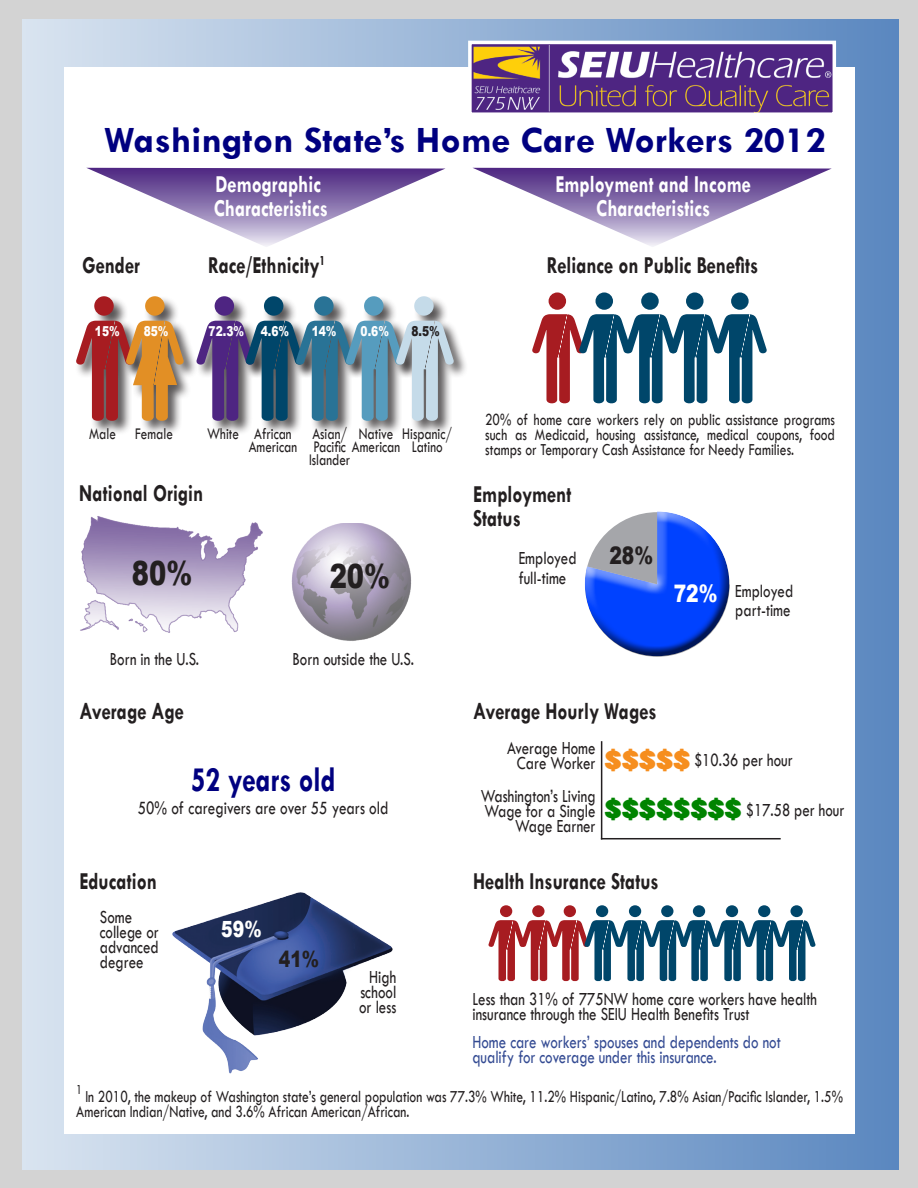
<style>
.page{position:relative;width:918px;height:1188px;background:#d3d3d3}
.page>*{position:absolute;margin:0;border:0;box-sizing:border-box;transform-origin:0 0}
.t1{font:700 37.5px "Tw Cen";color:#000080}
.t2{font:700 36px "Tw Cen";color:#000080;scale:.78 1}
.t3{font:900 33.3px "Arial";color:#231f20;scale:.78 1}
.t4{font:29.7px "Poplar Std";color:#008400;scale:1.35 1}
.t5{font:29.7px "Poplar Std";color:#f68e1e;scale:1.35 1}
.t6{font:700 24.6px/24px "Tw Cen";color:#231f20;scale:.78 1}
.t7{font:700 24.6px "Tw Cen";color:#fff;scale:.78 1}
.t8{font:900 24.15px "Arial";color:#231f20;scale:.78 1}
.t9{font:900 24.15px "Arial";color:#fff;scale:.78 1}
.t10{font:900 22.35px "Arial";color:#fff;scale:.78 1}
.t11{font:900 22.35px "Arial";color:#231f20;scale:.78 1}
.t12{font:19.5px "Tw Cen";color:#231f20;scale:.78 1}
.t13{font:19.2px/15px "Tw Cen";color:#231f20;scale:.78 1}
.t14{font:19.2px/15px "Tw Cen";color:#344b93;scale:.78 1}
.t15{font:17.4px/15px "Tw Cen";color:#231f20;text-align:justify;scale:.78 1}
.t16{font:16.95px/13.2px "Tw Cen";color:#231f20;scale:.78 1}
.t17{font:14.25px "Tw Cen";color:#231f20;scale:.78 1}
.t18{font:900 13.65px "Arial";color:#fff;scale:.78 1}
.t19{font:900 13.65px "Arial";color:#231f20;scale:.78 1}
</style>
<div class="page">
<div style="left:22px;top:19px;width:876px;height:1150px;background:linear-gradient(to right,#dbe5f1,#5a87c0)"></div>
<div style="left:64px;top:68px;width:791px;height:1066px;background:#fff"></div>
<svg style="left:87px;top:168px;width:359px;height:79px"></svg>
<svg style="left:473px;top:168px;width:359px;height:79px"></svg>
<img style="left:473px;top:46px;width:358px;height:65px">
<div style="left:468px;top:41px;width:368px;height:75px;border:4px solid #fff"></div>
<img style="left:80px;top:516px;width:183px;height:117px">
<img style="left:291px;top:523px;width:121px;height:118px">
<img style="left:172px;top:892px;width:221px;height:182px">
<div style="left:93px;top:295px;width:35px;height:35px;background:#231f20;opacity:.75"></div>
<div style="left:94px;top:296px;width:20px;height:20px;background:#a71c21;border-radius:50%"></div>
<div style="left:144px;top:295px;width:35px;height:35px;background:#231f20;opacity:.75"></div>
<div style="left:145px;top:296px;width:20px;height:20px;background:#e28f25;border-radius:50%"></div>
<div style="left:75px;top:319px;width:73px;height:116px;background:#231f20;opacity:.75"></div>
<div style="left:125px;top:319px;width:72px;height:116px;background:#231f20;opacity:.75"></div>
<svg style="left:75px;top:321px;width:110px;height:101px"></svg>
<div style="left:213px;top:295px;width:35px;height:35px;background:#231f20;opacity:.75"></div>
<div style="left:215px;top:296px;width:19px;height:20px;background:#4e2582;border-radius:50%"></div>
<div style="left:195px;top:319px;width:73px;height:116px;background:#231f20;opacity:.75"></div>
<div style="left:262px;top:295px;width:36px;height:35px;background:#231f20;opacity:.75"></div>
<div style="left:264px;top:296px;width:19px;height:20px;background:#00466a;border-radius:50%"></div>
<div style="left:313px;top:295px;width:35px;height:35px;background:#231f20;opacity:.75"></div>
<div style="left:314px;top:296px;width:20px;height:20px;background:#297396;border-radius:50%"></div>
<div style="left:363px;top:295px;width:35px;height:35px;background:#231f20;opacity:.75"></div>
<div style="left:364px;top:296px;width:20px;height:20px;background:#569cbe;border-radius:50%"></div>
<div style="left:413px;top:295px;width:35px;height:35px;background:#231f20;opacity:.75"></div>
<div style="left:414px;top:296px;width:20px;height:20px;background:#c5dbe9;border-radius:50%"></div>
<div style="left:244px;top:319px;width:73px;height:116px;background:#231f20;opacity:.75"></div>
<div style="left:294px;top:319px;width:73px;height:116px;background:#231f20;opacity:.75"></div>
<div style="left:344px;top:319px;width:73px;height:116px;background:#231f20;opacity:.75"></div>
<div style="left:395px;top:319px;width:72px;height:116px;background:#231f20;opacity:.75"></div>
<svg style="left:195px;top:321px;width:260px;height:101px;background:#7e94ac"></svg>
<div style="left:549px;top:292px;width:17px;height:18px;background:#a71c21;border-radius:50%"></div>
<div style="left:596px;top:292px;width:17px;height:18px;background:#00466a;border-radius:50%"></div>
<div style="left:641px;top:292px;width:18px;height:18px;background:#00466a;border-radius:50%"></div>
<div style="left:686px;top:292px;width:18px;height:18px;background:#00466a;border-radius:50%"></div>
<div style="left:731px;top:292px;width:18px;height:18px;background:#00466a;border-radius:50%"></div>
<svg style="left:532px;top:314px;width:235px;height:90px"></svg>
<div style="left:500px;top:905px;width:12px;height:12px;background:#a71c21;border-radius:50%"></div>
<div style="left:532px;top:905px;width:13px;height:12px;background:#a71c21;border-radius:50%"></div>
<div style="left:564px;top:905px;width:12px;height:12px;background:#a71c21;border-radius:50%"></div>
<div style="left:596px;top:905px;width:12px;height:12px;background:#00466a;border-radius:50%"></div>
<div style="left:629px;top:905px;width:12px;height:12px;background:#00466a;border-radius:50%"></div>
<div style="left:661px;top:905px;width:12px;height:12px;background:#00466a;border-radius:50%"></div>
<div style="left:693px;top:905px;width:12px;height:12px;background:#00466a;border-radius:50%"></div>
<div style="left:726px;top:905px;width:12px;height:12px;background:#00466a;border-radius:50%"></div>
<div style="left:758px;top:905px;width:12px;height:12px;background:#00466a;border-radius:50%"></div>
<div style="left:790px;top:905px;width:13px;height:12px;background:#00466a;border-radius:50%"></div>
<svg style="left:488px;top:920px;width:328px;height:62px"></svg>
<div style="left:582px;top:511px;width:145px;height:113px;background:#fff;opacity:.75"></div>
<div style="left:585px;top:534px;width:144px;height:122px;background:#231f20;opacity:.75"></div>
<hr style="left:601px;top:838px;width:180px;height:1px;background:#231f20">
<hr style="left:601px;top:741px;width:1px;height:98px;background:#231f20">
<p class="t1" style="left:104px;top:118px;width:723px">Washington State’s Home Care Workers 2012</p>
<p class="t7" style="left:215px;top:169px;width:137px">Demographic</p>
<p class="t7" style="left:214px;top:193px;width:148px">Characteristics</p>
<p class="t7" style="left:555px;top:169px;width:252px">Employment and Income</p>
<p class="t7" style="left:596px;top:193px;width:148px">Characteristics</p>
<p class="t6" style="left:83px;top:253px;width:75px">Gender</p>
<p class="t6" style="left:208px;top:253px;width:152px">Race/Ethnicity<sup>1</sup></p>
<p class="t18" style="left:95px;top:322px;width:33px">15%</p>
<p class="t18" style="left:144px;top:322px;width:33px">85%</p>
<p class="t18" style="left:261px;top:322px;width:38px">4.6%</p>
<p class="t18" style="left:312px;top:322px;width:33px">14%</p>
<p class="t18" style="left:361px;top:322px;width:38px">0.6%</p>
<p class="t18" style="left:209px;top:322px;width:47px">72.3%</p>
<p class="t19" style="left:411px;top:322px;width:38px">8.5%</p>
<p class="t6" style="left:547px;top:253px;width:273px">Reliance on Public Benefits</p>
<p class="t16" style="left:89px;top:427px;width:36px">Male</p>
<p class="t16" style="left:135px;top:427px;width:50px">Female</p>
<p class="t16" style="left:207px;top:427px;width:42px">White</p>
<p class="t16" style="left:254px;top:427px;width:50px">African</p>
<p class="t16" style="left:249px;top:440px;width:64px">American</p>
<p class="t6" style="left:79px;top:480px;width:160px">National Origin</p>
<p class="t16" style="left:309px;top:427px;width:118px">Asian/<br>Pacific American<br>Islander</p>
<p class="t16" style="left:402px;top:427px;width:65px;text-align:center">Hispanic/<br>Latino</p>
<p class="t16" style="left:359px;top:427px;width:46px">Native</p>
<p class="t3" style="left:132px;top:549px;width:79px">80%</p>
<p class="t3" style="left:330px;top:552px;width:79px">20%</p>
<p class="t13" style="left:110px;top:651px;width:116px">Born in the U.S.</p>
<p class="t13" style="left:293px;top:651px;width:157px">Born outside the U.S.</p>
<p class="t6" style="left:79px;top:698px;width:136px">Average Age</p>
<p class="t2" style="left:191px;top:758px;width:187px">52 years old</p>
<p class="t12" style="left:138px;top:796px;width:323px">50% of caregivers are over 55 years old</p>
<p class="t6" style="left:79px;top:869px;width:101px">Education</p>
<p class="t13" style="left:100px;top:909px;width:43px">Some</p>
<p class="t13" style="left:100px;top:924px;width:77px">college or</p>
<p class="t13" style="left:100px;top:939px;width:77px">advanced</p>
<p class="t13" style="left:100px;top:954px;width:58px">degree</p>
<p class="t10" style="left:221px;top:913px;width:53px">59%</p>
<p class="t11" style="left:279px;top:943px;width:53px">41%</p>
<p class="t13" style="left:369px;top:969px;width:36px">High</p>
<p class="t13" style="left:360px;top:984px;width:48px">school</p>
<p class="t13" style="left:359px;top:999px;width:49px">or less</p>
<p class="t15" style="left:485px;top:412px;width:450px">20% of home care workers rely on public assistance programs such as Medicaid, housing assistance, medical coupons, food stamps or Temporary Cash Assistance for Needy Families.</p>
<p class="t6" style="left:473px;top:482px;width:127px">Employment<br>Status</p>
<p class="t13" style="left:519px;top:551px;width:76px">Employed</p>
<p class="t13" style="left:519px;top:570px;width:63px">full-time</p>
<p class="t8" style="left:609px;top:538px;width:58px">28%</p>
<p class="t9" style="left:674px;top:576px;width:58px">72%</p>
<p class="t13" style="left:735px;top:581px;width:76px;line-height:19.5px">Employed part-time</p>
<p class="t6" style="left:473px;top:698px;width:237px">Average Hourly Wages</p>
<p class="t13" style="left:507px;top:741px;width:115px;text-align:center">Average Home<br>Care Worker</p>
<p class="t13" style="left:481px;top:788px;width:149px;text-align:right">Washington’s Living<br>Wage for a Single<br>Wage Earner</p>
<p class="t5" style="left:605px;top:744px;width:65px">$$$$$</p>
<p class="t4" style="left:605px;top:793px;width:103px">$$$$$$$$</p>
<p class="t13" style="left:694px;top:753px;width:128px">$10.36 per hour</p>
<p class="t13" style="left:746px;top:802px;width:128px">$17.58 per hour</p>
<p class="t6" style="left:473px;top:869px;width:239px">Health Insurance Status</p>
<p class="t13" style="left:472px;top:992px;width:443px">Less than 31% of 775NW home care workers have health insurance through the SEIU Health Benefits Trust</p>
<p class="t14" style="left:472px;top:1034px;width:397px">Home care workers’ spouses and dependents do not qualify for coverage under this insurance.</p>
<p class="t17" style="left:76px;top:1081px;width:9px">1</p>
<p class="t15" style="left:76px;top:1089px;width:985px;text-indent:9px">In 2010, the makeup of Washington state’s general population was 77.3% White, 11.2% Hispanic/Latino, 7.8% Asian/Pacific Islander, 1.5%<br>American Indian/Native, and 3.6% African American/African.</p>
</div>
